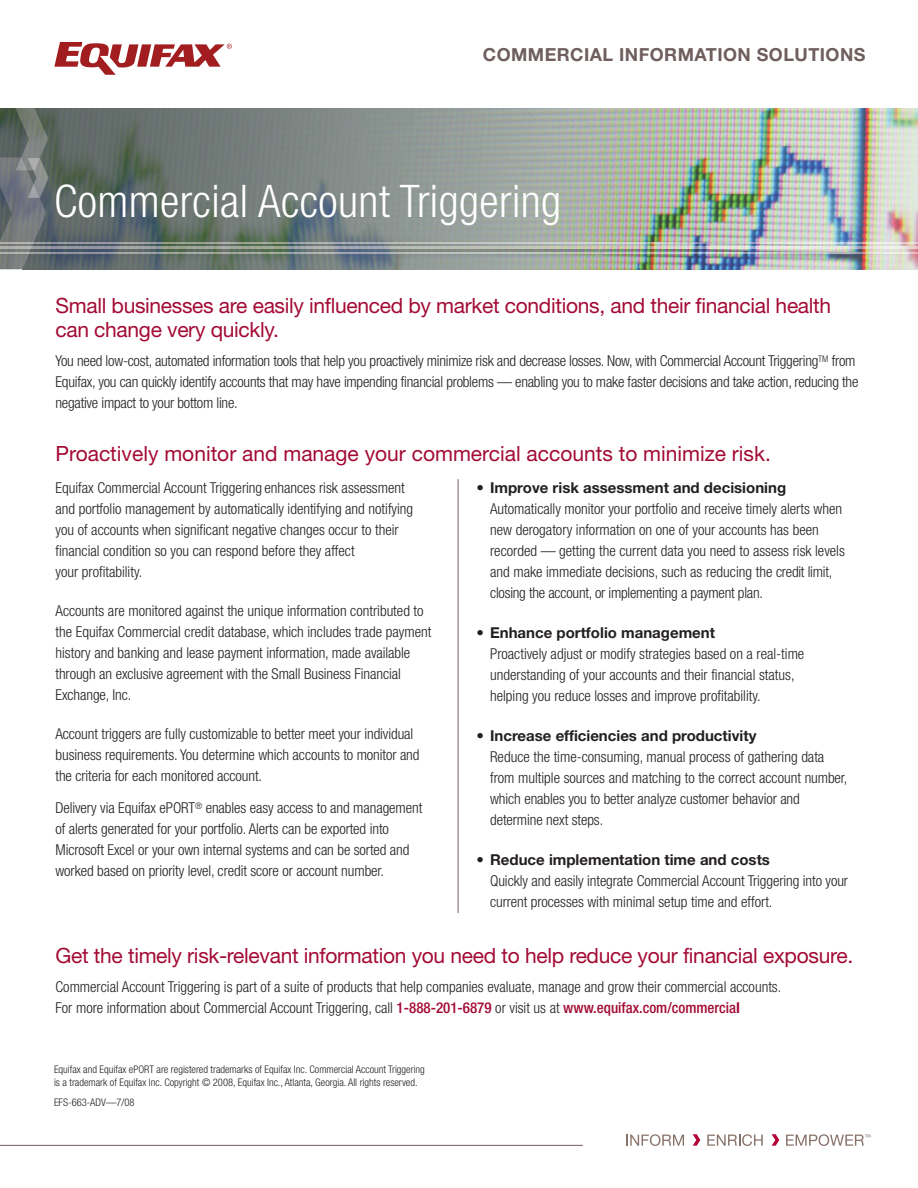
<style>
.page{position:relative;width:918px;height:1188px;background:#fff}
.page>*{position:absolute;margin:0;border:0;box-sizing:border-box;transform-origin:0 0}
.t1{font:300 condensed 45px "Helvetica Neue LT Std";letter-spacing:.01em;color:#fff}
.t2{font:21px/24px "Helvetica Neue LT Std";letter-spacing:-.015em;color:#a30a34}
.t3{font:700 18px "Helvetica Neue LT Std";letter-spacing:.025em;color:#6f5e5e}
.t4{font:300 condensed 15px/21px "Helvetica Neue LT Std";color:#231f20}
.t5{font:300 condensed 10.5px/12.6px "Helvetica Neue LT Std";color:#231f20}
.s1{font-weight:700;font-stretch:normal}
.s2{font-weight:500;color:#a30a34}
.s3{font-weight:700;font-stretch:normal;color:#a30a34}
</style>
<div class="page">
<img style="left:0;top:108px;width:918px;height:161px">
<hr style="left:458px;top:479px;width:1px;height:434px;background:#6f5e5e">
<svg style="left:626px;top:1134px;width:58px;height:12px"></svg>
<svg style="left:707px;top:1134px;width:56px;height:12px"></svg>
<svg style="left:772px;top:1134px;width:7px;height:12px"></svg>
<svg style="left:693px;top:1134px;width:7px;height:12px"></svg>
<svg style="left:786px;top:1134px;width:85px;height:12px"></svg>
<svg style="left:54px;top:42px;width:178px;height:33px"></svg>
<hr style="left:0;top:1145px;width:583px;height:1px;background:#6f5e5e">
<img style="left:15px;top:108px;width:33px;height:50px">
<img style="left:0;top:157px;width:46px;height:112px">
<img style="left:28px;top:158px;width:21px;height:40px">
<svg style="left:15px;top:157px;width:25px;height:13px"></svg>
<img style="left:28px;top:184px;width:12px;height:14px">
<img style="left:33px;top:247px;width:885px;height:1px">
<img style="left:0;top:247px;width:33px;height:1px">
<img style="left:30px;top:252px;width:888px;height:1px">
<img style="left:0;top:252px;width:30px;height:1px">
<img style="left:34px;top:243px;width:884px;height:1px">
<img style="left:0;top:243px;width:34px;height:1px">
<p class="t3" style="left:483px;top:48px;width:384px">COMMERCIAL INFORMATION SOLUTIONS</p>
<h1 class="t1" style="left:54px;top:184px;width:509px">Commercial Account Triggering</h1>
<h2 class="t2" style="left:56px;top:296px;width:777px">Small businesses are easily influenced by market conditions, and their financial health can change very quickly.</h2>
<p class="t4" style="left:56px;top:352px;width:804px">You need low-cost, automated information tools that help you proactively minimize risk and decrease losses. Now, with Commercial Account Triggering<sup>TM</sup> from<br>Equifax, you can quickly identify accounts that may have impending financial problems — enabling you to make faster decisions and take action, reducing the negative impact to your bottom line.</p>
<h2 class="t2" style="left:56px;top:444px;width:717px">Proactively monitor and manage your commercial accounts to minimize risk.</h2>
<p class="t4" style="left:56px;top:479px;width:359px">Equifax Commercial Account Triggering enhances risk assessment and portfolio management by automatically identifying and notifying you of accounts when significant negative changes occur to their financial condition so you can respond before they affect<br>your profitability.</p>
<p class="t4" style="left:56px;top:602px;width:377px">Accounts are monitored against the unique information contributed to the Equifax Commercial credit database, which includes trade payment history and banking and lease payment information, made available through an exclusive agreement with the Small Business Financial Exchange, Inc.</p>
<p class="t4" style="left:56px;top:724px;width:366px">Account triggers are fully customizable to better meet your individual business requirements. You determine which accounts to monitor and the criteria for each monitored account.</p>
<p class="t4" style="left:55px;top:798px;width:368px">Delivery via Equifax ePORT<sup>®</sup> enables easy access to and management of alerts generated for your portfolio. Alerts can be exported into Microsoft Excel or your own internal systems and can be sorted and worked based on priority level, credit score or account number.</p>
<p class="t4" style="left:490px;top:479px;width:356px;text-indent:-13px">• <span class="s1">Improve risk assessment and decisioning </span>Automatically monitor your portfolio and receive timely alerts when new derogatory information on one of your accounts has been recorded — getting the current data you need to assess risk levels and make immediate decisions, such as reducing the credit limit, closing the account, or implementing a payment plan.</p>
<p class="t4" style="left:490px;top:624px;width:316px;text-indent:-13px">• <span class="s1">Enhance portfolio management<br></span>Proactively adjust or modify strategies based on a real-time understanding of your accounts and their financial status, helping you reduce losses and improve profitability.</p>
<p class="t4" style="left:490px;top:727px;width:359px;text-indent:-14px">• <span class="s1">Increase efficiencies and productivity<br></span>Reduce the time-consuming, manual process of gathering data from multiple sources and matching to the correct account number, which enables you to better analyze customer behavior and determine next steps.</p>
<p class="t4" style="left:490px;top:851px;width:359px;text-indent:-13px">• <span class="s1">Reduce implementation time and costs<br></span>Quickly and easily integrate Commercial Account Triggering into your current processes with minimal setup time and effort.</p>
<h2 class="t2" style="left:56px;top:946px;width:799px">Get the timely risk-relevant information you need to help reduce your financial exposure.</h2>
<p class="t4" style="left:55px;top:977px;width:727px">Commercial Account Triggering is part of a suite of products that help companies evaluate, manage and grow their commercial accounts.<br>For more information about Commercial Account Triggering, call <span class="s2">1-888-201-6879</span> or visit us at <span class="s2">www.equifax.com/commercia</span><span class="s3">l</span></p>
<p class="t5" style="left:54px;top:1064px;width:372px">Equifax and Equifax ePORT are registered trademarks of Equifax Inc. Commercial Account Triggering is a trademark of Equifax Inc. Copyright © 2008, Equifax Inc., Atlanta, Georgia. All rights reserved.</p>
<p class="t5" style="left:54px;top:1097px;width:82px">EFS-663-ADV—7/08</p>
</div>
